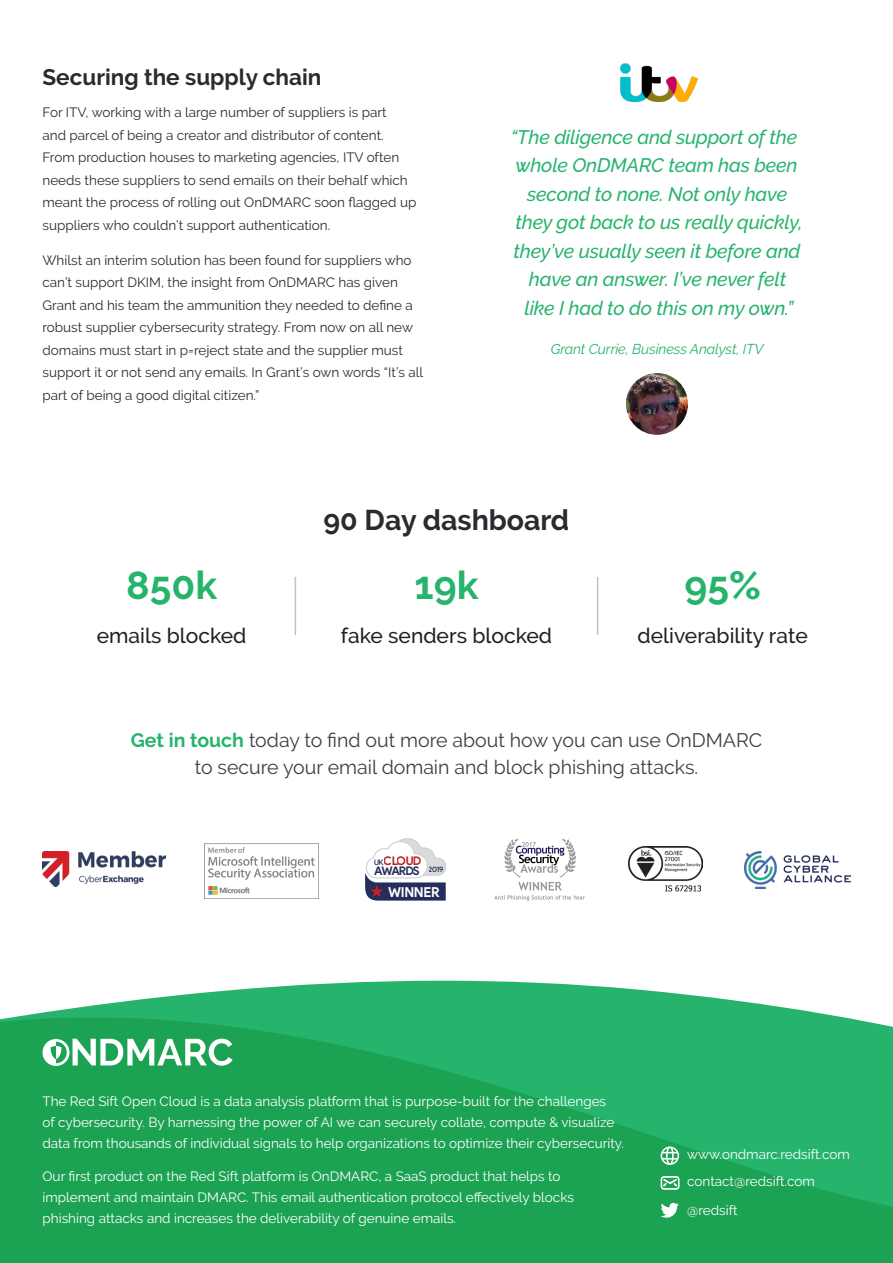
<style>
.page{position:relative;width:893px;height:1263px;background:#fff}
.page>*{position:absolute;margin:0;border:0;box-sizing:border-box;transform-origin:0 0}
.t1{font:700 39px "Raleway";color:#26b46d}
.Body_Copy{font:700 28.5px "Raleway";color:#292c2f}
.Body_Copy-2{font:700 22.5px "Raleway";color:#292c2f}
.Supporting_copy{font:500 21px "Raleway";color:#231f20}
.t2{font:italic 500 19.5px/28.5px "Raleway";letter-spacing:-.01em;color:#26b46d;text-align:center}
.Body_Copy-3{font:19.5px/27px "Raleway";color:#3c3e40;text-align:center}
.t3{font:italic 14.25px "Raleway";letter-spacing:-.01em;color:#26b46d}
.t4{font:700 13.65px "Product Sans";letter-spacing:-.02em;color:#fff}
.Body_Copy-4{font:13.5px/22.5px "Raleway";color:#292c2f}
.Body_Copy-5{font:13.5px/21px "Raleway";color:#fff}
.t5{font:500 7.65px/10.1px "Product Sans";color:#242e57}
.s1{font-weight:800}
.s2{font-weight:700;color:#26b46d}
.s3{font-weight:700;font-size:11.85px;color:#bc2323}
.s4{font-weight:700;font-size:11.85px}
</style>
<div class="page">
<img style="left:626px;top:373px;width:62px;height:62px;border-radius:31px">
<img style="left:620px;top:63px;width:77px;height:39px">
<hr style="left:295px;top:577px;width:1px;height:58px;background:#c1c3c2">
<hr style="left:597px;top:577px;width:1px;height:58px;background:#c1c3c2">
<img style="left:43px;top:851px;width:123px;height:35px">
<img style="left:744px;top:851px;width:106px;height:37px">
<img style="left:629px;top:847px;width:73px;height:45px">
<svg style="left:21px;top:981px;width:815px;height:35px;fill:#26b46d"></svg>
<svg style="left:0;top:1016px;width:893px;height:247px;background:#1fa75b"></svg>
<svg style="left:43px;top:1038px;width:190px;height:28px"></svg>
<svg style="left:661px;top:1202px;width:18px;height:16px"></svg>
<svg style="left:661px;top:1146px;width:18px;height:19px"></svg>
<svg style="left:661px;top:1176px;width:18px;height:14px"></svg>
<svg style="left:494px;top:839px;width:91px;height:62px"></svg>
<svg style="left:365px;top:839px;width:81px;height:61px"></svg>
<img style="left:205px;top:843px;width:114px;height:56px">
<p class="Body_Copy-2" style="left:43px;top:64px;width:280px">Securing the supply chain</p>
<p class="Body_Copy-4" style="left:43px;top:101px;width:375px">For ITV, working with a large number of suppliers is part<br>and parcel of being a creator and distributor of content.<br>From production houses to marketing agencies, ITV often needs these suppliers to send emails on their behalf which meant the process of rolling out OnDMARC soon flagged up suppliers who couldn’t support authentication.</p>
<p class="Body_Copy-4" style="left:43px;top:249px;width:382px">Whilst an interim solution has been found for suppliers who can’t support DKIM, the insight from OnDMARC has given Grant and his team the ammunition they needed to define a robust supplier cybersecurity strategy. From now on all new domains must start in p=reject state and the supplier must support it or not send any emails. In Grant’s own words “It’s all part of being a good digital citizen.”</p>
<p class="t2" style="left:511px;top:122px;width:293px">“The diligence and support of the whole OnDMARC team has been second to none. Not only have they got back to us really quickly, they’ve usually seen it before and have an answer. I’ve never felt like I had to do this on my own.”</p>
<p class="t3" style="left:551px;top:340px;width:214px">Grant Currie, Business Analyst, ITV</p>
<p class="Body_Copy" style="left:323px;top:503px;width:247px">90 Day dashboard</p>
<p class="t1" style="left:126px;top:563px;width:92px">850k</p>
<p class="t1" style="left:414px;top:563px;width:65px">19k</p>
<p class="t1" style="left:684px;top:563px;width:78px">95<span class="s1">%</span></p>
<p class="Supporting_copy" style="left:97px;top:623px;width:151px">emails blocked</p>
<p class="Supporting_copy" style="left:341px;top:623px;width:213px">fake senders blocked</p>
<p class="Supporting_copy" style="left:638px;top:623px;width:172px">deliverability rate</p>
<p class="Body_Copy-3" style="left:131px;top:727px;width:633px"><span class="s2">Get in touch</span> today to find out more about how you can use OnDMARC to secure your email domain and block phishing attacks.</p>
<p class="t5" style="left:374px;top:857px;width:71px">UK<span class="s3">CLOUD<br></span><span class="s4">AWARDS</span> 2019</p>
<p class="t4" style="left:388px;top:884px;width:53px">WINNER</p>
<p class="Body_Copy-5" style="left:43px;top:1090px;width:583px">The Red Sift Open Cloud is a data analysis platform that is purpose-built for the challenges<br>of cybersecurity. By harnessing the power of AI we can securely collate, compute &amp; visualize data from thousands of individual signals to help organizations to optimize their cybersecurity.</p>
<p class="Body_Copy-5" style="left:43px;top:1166px;width:533px">Our first product on the Red Sift platform is OnDMARC, a SaaS product that helps to implement and maintain DMARC. This email authentication protocol effectively blocks phishing attacks and increases the deliverability of genuine emails.</p>
<p class="Body_Copy-5" style="left:687px;top:1144px;width:164px">www.ondmarc.redsift.com</p>
<p class="Body_Copy-5" style="left:687px;top:1171px;width:129px">contact@redsift.com</p>
<p class="Body_Copy-5" style="left:687px;top:1199px;width:52px">@redsift</p>
</div>
